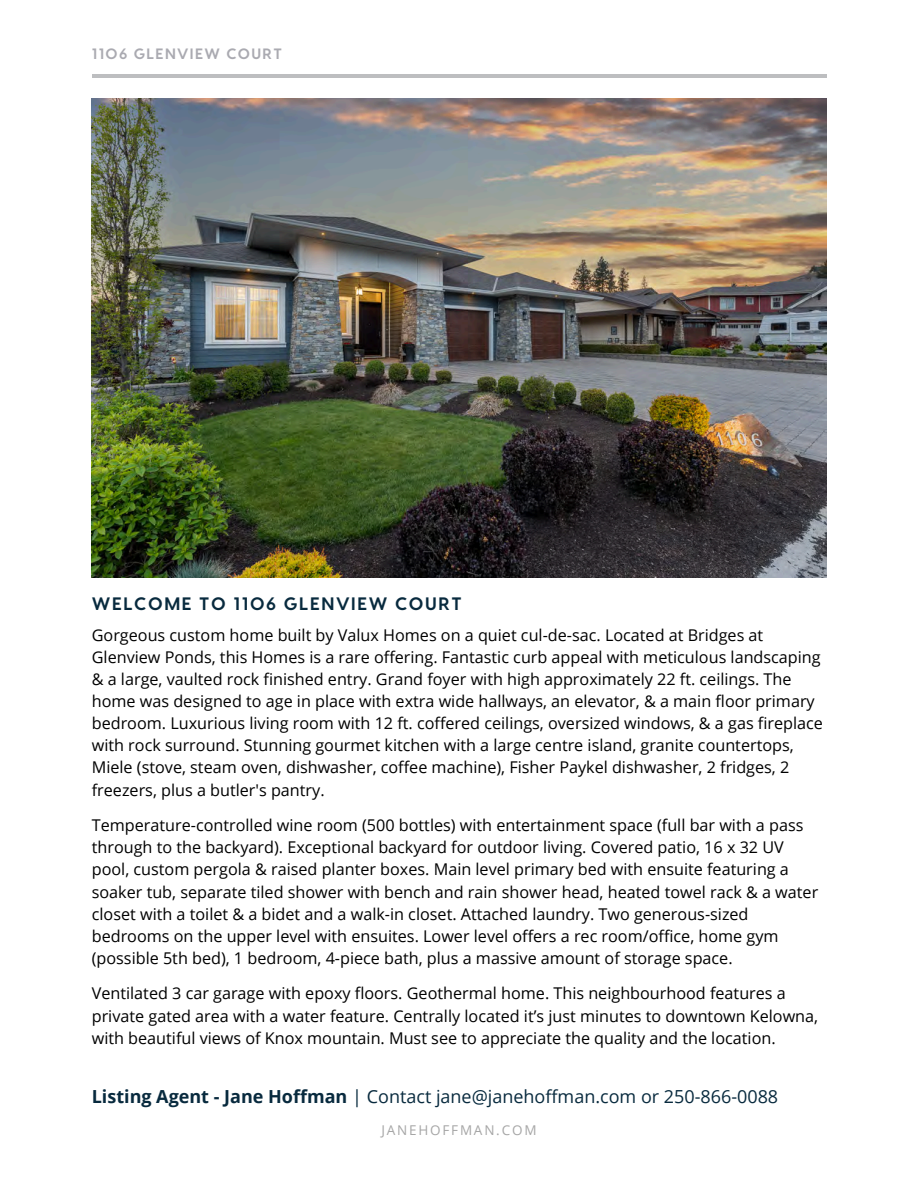
<style>
.page{position:relative;width:918px;height:1188px;background:#fff}
.page>*{position:absolute;margin:0;border:0;box-sizing:border-box;transform-origin:0 0}
.t1{font:18px "Open Sans";color:#082a3e}
.t2{font:700 18px "Visby CF";letter-spacing:.09em;color:#082a3e}
.t3{font:16.2px/22px "Open Sans";color:#000}
.t4{font:700 15px "Visby CF";letter-spacing:.09em;color:#aaaab1}
.t5{font:13.5px "Open Sans";letter-spacing:.135em;color:#a6a6a6}
.s1{font-weight:700}
</style>
<div class="page">
<img style="left:92px;top:99px;width:734px;height:479px">
<hr style="left:92px;top:75px;width:734px;height:2px;background:#bdbec0">
<p class="t4" style="left:92px;top:44px;width:192px">1106 GLENVIEW COURT</p>
<h1 class="t2" style="left:92px;top:592px;width:372px">WELCOME TO 1106 GLENVIEW COURT</h1>
<h4 class="t3" style="left:92px;top:623px;width:733px">Gorgeous custom home built by Valux Homes on a quiet cul-de-sac. Located at Bridges at Glenview Ponds, this Homes is a rare offering. Fantastic curb appeal with meticulous landscaping &amp; a large, vaulted rock finished entry. Grand foyer with high approximately 22 ft. ceilings. The home was designed to age in place with extra wide hallways, an elevator, &amp; a main floor primary bedroom. Luxurious living room with 12 ft. coffered ceilings, oversized windows, &amp; a gas fireplace with rock surround. Stunning gourmet kitchen with a large centre island, granite countertops, Miele (stove, steam oven, dishwasher, coffee machine), Fisher Paykel dishwasher, 2 fridges, 2 freezers, plus a butler's pantry.</h4>
<h4 class="t3" style="left:92px;top:814px;width:728px">Temperature-controlled wine room (500 bottles) with entertainment space (full bar with a pass through to the backyard). Exceptional backyard for outdoor living. Covered patio, 16 x 32 UV pool, custom pergola &amp; raised planter boxes. Main level primary bed with ensuite featuring a soaker tub, separate tiled shower with bench and rain shower head, heated towel rack &amp; a water closet with a toilet &amp; a bidet and a walk-in closet. Attached laundry. Two generous-sized bedrooms on the upper level with ensuites. Lower level offers a rec room/office, home gym (possible 5th bed), 1 bedroom, 4-piece bath, plus a massive amount of storage space.</h4>
<h4 class="t3" style="left:92px;top:982px;width:728px">Ventilated 3 car garage with epoxy floors. Geothermal home. This neighbourhood features a private gated area with a water feature. Centrally located it’s just minutes to downtown Kelowna, with beautiful views of Knox mountain. Must see to appreciate the quality and the location.</h4>
<h2 class="t1" style="left:92px;top:1084px;width:688px"><span class="s1">Listing Agent - Jane Hoffman</span> | Contact jane@janehoffman.com or 250-866-0088</h2>
<p class="t5" style="left:381px;top:1121px;width:157px">JANEHOFFMAN.COM</p>
</div>
